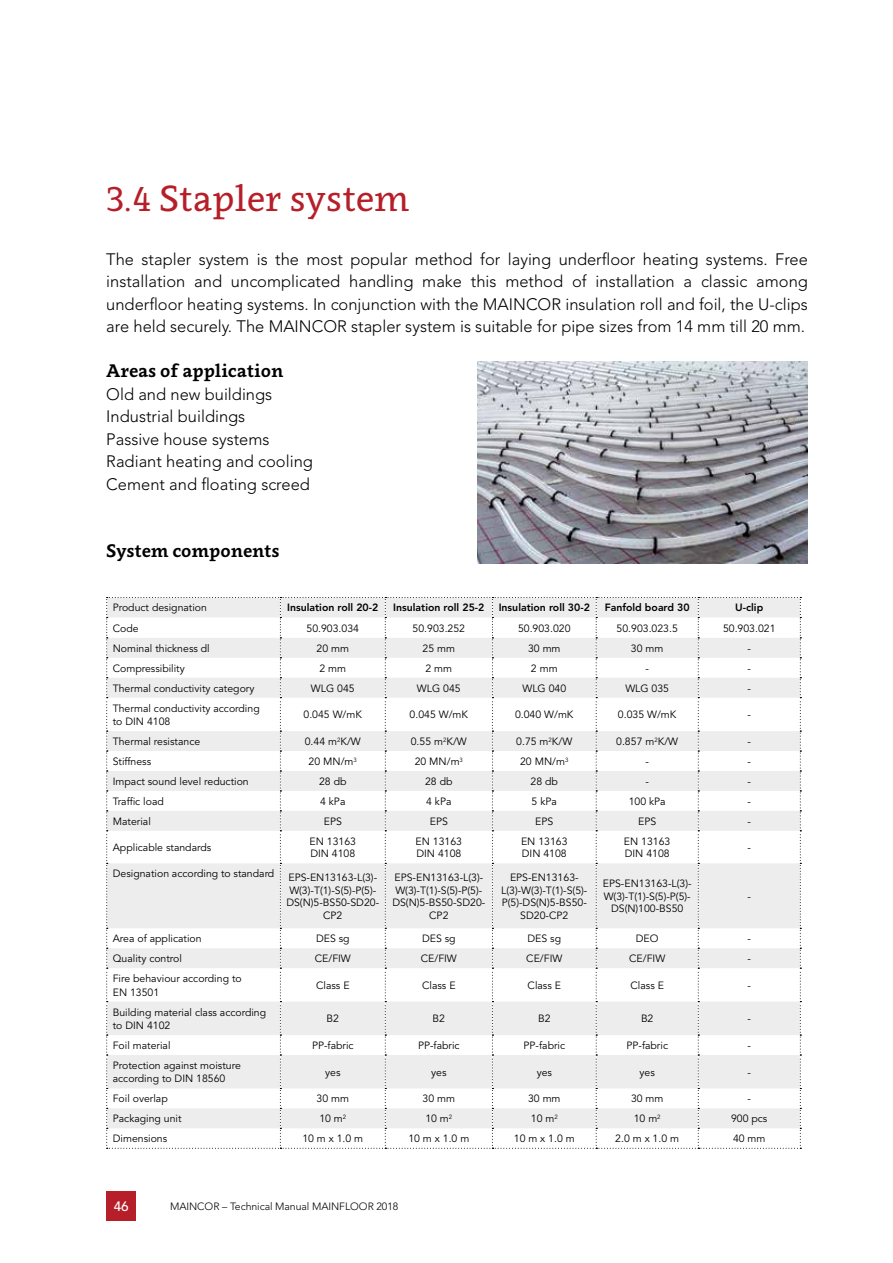
<style>
.page{position:relative;width:893px;height:1263px;background:#fff}
.page>*{position:absolute;margin:0;border:0;box-sizing:border-box;transform-origin:0 0}
.t1{font:36px "Clavo";color:#b61f29}
.t2{font:700 18px "Clavo";color:#000}
.t3{font:300 16.5px/22.5px "Avenir LT Std";color:#000;text-align:justify}
.t4{font:500 13.5px "Avenir LT Std";color:#fff}
.t5{font:10.5px/12.6px "Avenir LT Std";color:#000}
.t6{font:800 10.5px "Avenir LT Std";color:#000}
.t7{font:300 10.5px "Avenir LT Std";letter-spacing:-.005em;color:#000}
</style>
<div class="page">
<div style="left:106px;top:1191px;width:30px;height:29px;background:#b61f29"></div>
<svg style="left:106px;top:597px;width:695px;height:552px"></svg>
<img style="left:477px;top:361px;width:331px;height:202px">
<h1 class="t1" style="left:106px;top:174px;width:305px">3.4 Stapler system</h1>
<p class="t3" style="left:106px;top:248px;width:703px">The stapler system is the most popular method for laying underfloor heating systems. Free installation and uncomplicated handling make this method of installation a classic among underfloor heating systems. In conjunction with the MAINCOR insulation roll and foil, the U-clips are held securely. The MAINCOR stapler system is suitable for pipe sizes from 14 mm till 20 mm.</p>
<h2 class="t2" style="left:106px;top:358px;width:179px">Areas of application</h2>
<h3 class="t3" style="left:106px;top:383px;width:208px;text-align:left">Old and new buildings<br>Industrial buildings<br>Passive house systems<br>Radiant heating and cooling<br>Cement and floating screed</h3>
<h2 class="t2" style="left:106px;top:538px;width:175px">System components</h2>
<p class="t5" style="left:113px;top:602px;width:96px">Product designation</p>
<p class="t6" style="left:287px;top:602px;width:93px">Insulation roll 20-2</p>
<p class="t6" style="left:393px;top:602px;width:93px">Insulation roll 25-2</p>
<p class="t6" style="left:499px;top:602px;width:93px">Insulation roll 30-2</p>
<p class="t6" style="left:605px;top:602px;width:86px">Fanfold board 30</p>
<p class="t6" style="left:735px;top:602px;width:30px">U-clip</p>
<p class="t5" style="left:113px;top:622px;width:27px">Code</p>
<p class="t5" style="left:307px;top:622px;width:54px">50.903.034</p>
<p class="t5" style="left:413px;top:622px;width:54px">50.903.252</p>
<p class="t5" style="left:518px;top:622px;width:54px">50.903.020</p>
<p class="t5" style="left:617px;top:622px;width:63px">50.903.023.5</p>
<p class="t5" style="left:723px;top:622px;width:54px">50.903.021</p>
<p class="t5" style="left:113px;top:642px;width:99px">Nominal thickness dl</p>
<p class="t5" style="left:317px;top:642px;width:34px">20 mm</p>
<p class="t5" style="left:423px;top:642px;width:34px">25 mm</p>
<p class="t5" style="left:528px;top:642px;width:34px">30 mm</p>
<p class="t5" style="left:631px;top:642px;width:34px">30 mm</p>
<p class="t5" style="left:747px;top:642px;width:5px">-</p>
<p class="t5" style="left:113px;top:662px;width:74px">Compressibility</p>
<p class="t5" style="left:319px;top:662px;width:28px">2 mm</p>
<p class="t5" style="left:425px;top:662px;width:28px">2 mm</p>
<p class="t5" style="left:531px;top:662px;width:28px">2 mm</p>
<p class="t5" style="left:645px;top:662px;width:5px">-</p>
<p class="t5" style="left:747px;top:662px;width:5px">-</p>
<p class="t5" style="left:113px;top:682px;width:143px">Thermal conductivity category</p>
<p class="t5" style="left:311px;top:682px;width:45px">WLG 045</p>
<p class="t5" style="left:417px;top:682px;width:45px">WLG 045</p>
<p class="t5" style="left:522px;top:682px;width:45px">WLG 040</p>
<p class="t5" style="left:625px;top:682px;width:45px">WLG 035</p>
<p class="t5" style="left:747px;top:682px;width:5px">-</p>
<p class="t5" style="left:113px;top:701px;width:148px;line-height:13.5px">Thermal conductivity according to DIN 4108</p>
<p class="t5" style="left:304px;top:709px;width:60px">0.045 W/mK</p>
<p class="t5" style="left:410px;top:709px;width:60px">0.045 W/mK</p>
<p class="t5" style="left:515px;top:709px;width:60px">0.040 W/mK</p>
<p class="t5" style="left:618px;top:709px;width:60px">0.035 W/mK</p>
<p class="t5" style="left:747px;top:709px;width:5px">-</p>
<p class="t5" style="left:113px;top:735px;width:89px">Thermal resistance</p>
<p class="t5" style="left:305px;top:735px;width:58px">0.44 m<sup>2</sup>K/W</p>
<p class="t5" style="left:411px;top:735px;width:58px">0.55 m<sup>2</sup>K/W</p>
<p class="t5" style="left:516px;top:735px;width:58px">0.75 m<sup>2</sup>K/W</p>
<p class="t5" style="left:616px;top:735px;width:63px">0.857 m<sup>2</sup>K/W</p>
<p class="t5" style="left:747px;top:735px;width:5px">-</p>
<p class="t5" style="left:113px;top:755px;width:40px">Stiffness</p>
<p class="t5" style="left:309px;top:755px;width:50px">20 MN/m<sup>3</sup></p>
<p class="t5" style="left:415px;top:755px;width:50px">20 MN/m<sup>3</sup></p>
<p class="t5" style="left:520px;top:755px;width:50px">20 MN/m<sup>3</sup></p>
<p class="t5" style="left:645px;top:755px;width:5px">-</p>
<p class="t5" style="left:747px;top:755px;width:5px">-</p>
<p class="t5" style="left:113px;top:775px;width:137px">Impact sound level reduction</p>
<p class="t5" style="left:319px;top:775px;width:29px">28 db</p>
<p class="t5" style="left:425px;top:775px;width:29px">28 db</p>
<p class="t5" style="left:531px;top:775px;width:29px">28 db</p>
<p class="t5" style="left:645px;top:775px;width:5px">-</p>
<p class="t5" style="left:747px;top:775px;width:5px">-</p>
<p class="t5" style="left:113px;top:795px;width:53px">Traffic load</p>
<p class="t5" style="left:320px;top:795px;width:27px">4 kPa</p>
<p class="t5" style="left:426px;top:795px;width:27px">4 kPa</p>
<p class="t5" style="left:532px;top:795px;width:27px">5 kPa</p>
<p class="t5" style="left:629px;top:795px;width:38px">100 kPa</p>
<p class="t5" style="left:747px;top:795px;width:5px">-</p>
<p class="t5" style="left:113px;top:815px;width:40px">Material</p>
<p class="t5" style="left:324px;top:815px;width:20px">EPS</p>
<p class="t5" style="left:430px;top:815px;width:20px">EPS</p>
<p class="t5" style="left:535px;top:815px;width:20px">EPS</p>
<p class="t5" style="left:638px;top:815px;width:20px">EPS</p>
<p class="t5" style="left:747px;top:815px;width:5px">-</p>
<p class="t5" style="left:113px;top:841px;width:100px">Applicable standards</p>
<p class="t5" style="left:310px;top:835px;width:48px">EN 13163<br>DIN 4108</p>
<p class="t5" style="left:416px;top:835px;width:48px">EN 13163<br>DIN 4108</p>
<p class="t5" style="left:521px;top:835px;width:48px">EN 13163<br>DIN 4108</p>
<p class="t5" style="left:624px;top:835px;width:48px">EN 13163<br>DIN 4108</p>
<p class="t5" style="left:747px;top:841px;width:5px">-</p>
<p class="t5" style="left:113px;top:868px;width:163px">Designation according to standard</p>
<p class="t5" style="left:286px;top:871px;width:94px;text-align:center">EPS-EN13163-L(3)-<br>W(3)-T(1)-S(5)-P(5)-<br>DS(N)5-BS50-SD20-<br>CP2</p>
<p class="t5" style="left:392px;top:871px;width:94px;text-align:center">EPS-EN13163-L(3)-<br>W(3)-T(1)-S(5)-P(5)-<br>DS(N)5-BS50-SD20-<br>CP2</p>
<p class="t5" style="left:501px;top:871px;width:88px;text-align:center">EPS-EN13163-<br>L(3)-W(3)-T(1)-S(5)-<br>P(5)-DS(N)5-BS50-<br>SD20-CP2</p>
<p class="t5" style="left:603px;top:877px;width:90px;text-align:center">EPS-EN13163-L(3)-<br>W(3)-T(1)-S(5)-P(5)-<br>DS(N)100-BS50</p>
<p class="t5" style="left:747px;top:890px;width:5px">-</p>
<p class="t5" style="left:113px;top:933px;width:90px">Area of application</p>
<p class="t5" style="left:316px;top:933px;width:35px">DES sg</p>
<p class="t5" style="left:422px;top:933px;width:35px">DES sg</p>
<p class="t5" style="left:527px;top:933px;width:35px">DES sg</p>
<p class="t5" style="left:636px;top:933px;width:24px">DEO</p>
<p class="t5" style="left:747px;top:933px;width:5px">-</p>
<p class="t5" style="left:113px;top:952px;width:71px">Quality control</p>
<p class="t5" style="left:315px;top:952px;width:38px">CE/FIW</p>
<p class="t5" style="left:421px;top:952px;width:38px">CE/FIW</p>
<p class="t5" style="left:526px;top:952px;width:38px">CE/FIW</p>
<p class="t5" style="left:629px;top:952px;width:38px">CE/FIW</p>
<p class="t5" style="left:747px;top:952px;width:5px">-</p>
<p class="t5" style="left:113px;top:972px;width:130px;line-height:13.5px">Fire behaviour according to<br>EN 13501</p>
<p class="t5" style="left:316px;top:979px;width:35px">Class E</p>
<p class="t5" style="left:422px;top:979px;width:35px">Class E</p>
<p class="t5" style="left:528px;top:979px;width:35px">Class E</p>
<p class="t5" style="left:630px;top:979px;width:35px">Class E</p>
<p class="t5" style="left:747px;top:979px;width:5px">-</p>
<p class="t5" style="left:113px;top:1005px;width:155px;line-height:13.5px">Building material class according to DIN 4102</p>
<p class="t5" style="left:327px;top:1013px;width:14px">B2</p>
<p class="t5" style="left:433px;top:1013px;width:14px">B2</p>
<p class="t5" style="left:538px;top:1013px;width:14px">B2</p>
<p class="t5" style="left:641px;top:1013px;width:14px">B2</p>
<p class="t5" style="left:747px;top:1013px;width:5px">-</p>
<p class="t5" style="left:113px;top:1039px;width:59px">Foil material</p>
<p class="t5" style="left:312px;top:1039px;width:43px">PP-fabric</p>
<p class="t5" style="left:418px;top:1039px;width:43px">PP-fabric</p>
<p class="t5" style="left:524px;top:1039px;width:43px">PP-fabric</p>
<p class="t5" style="left:626px;top:1039px;width:43px">PP-fabric</p>
<p class="t5" style="left:748px;top:1039px;width:5px">-</p>
<p class="t5" style="left:113px;top:1059px;width:130px;line-height:13.5px">Protection against moisture according to DIN 18560</p>
<p class="t5" style="left:325px;top:1066px;width:17px">yes</p>
<p class="t5" style="left:431px;top:1066px;width:17px">yes</p>
<p class="t5" style="left:537px;top:1066px;width:17px">yes</p>
<p class="t5" style="left:640px;top:1066px;width:17px">yes</p>
<p class="t5" style="left:748px;top:1066px;width:5px">-</p>
<p class="t5" style="left:113px;top:1093px;width:57px">Foil overlap</p>
<p class="t5" style="left:317px;top:1093px;width:34px">30 mm</p>
<p class="t5" style="left:423px;top:1093px;width:34px">30 mm</p>
<p class="t5" style="left:528px;top:1093px;width:34px">30 mm</p>
<p class="t5" style="left:631px;top:1093px;width:34px">30 mm</p>
<p class="t5" style="left:748px;top:1093px;width:5px">-</p>
<p class="t5" style="left:113px;top:1113px;width:70px">Packaging unit</p>
<p class="t5" style="left:319px;top:1113px;width:28px">10 m<sup>2</sup></p>
<p class="t5" style="left:425px;top:1113px;width:28px">10 m<sup>2</sup></p>
<p class="t5" style="left:531px;top:1113px;width:28px">10 m<sup>2</sup></p>
<p class="t5" style="left:634px;top:1113px;width:28px">10 m<sup>2</sup></p>
<p class="t5" style="left:731px;top:1113px;width:38px">900 pcs</p>
<p class="t5" style="left:113px;top:1133px;width:56px">Dimensions</p>
<p class="t5" style="left:302px;top:1133px;width:62px">10 m x 1.0 m</p>
<p class="t5" style="left:408px;top:1133px;width:62px">10 m x 1.0 m</p>
<p class="t5" style="left:514px;top:1133px;width:62px">10 m x 1.0 m</p>
<p class="t5" style="left:615px;top:1133px;width:65px">2.0 m x 1.0 m</p>
<p class="t5" style="left:733px;top:1133px;width:34px">40 mm</p>
<p class="t4" style="left:114px;top:1198px;width:17px">46</p>
<p class="t7" style="left:170px;top:1200px;width:230px">MAINCOR – Technical Manual MAINFLOOR 2018</p>
</div>
